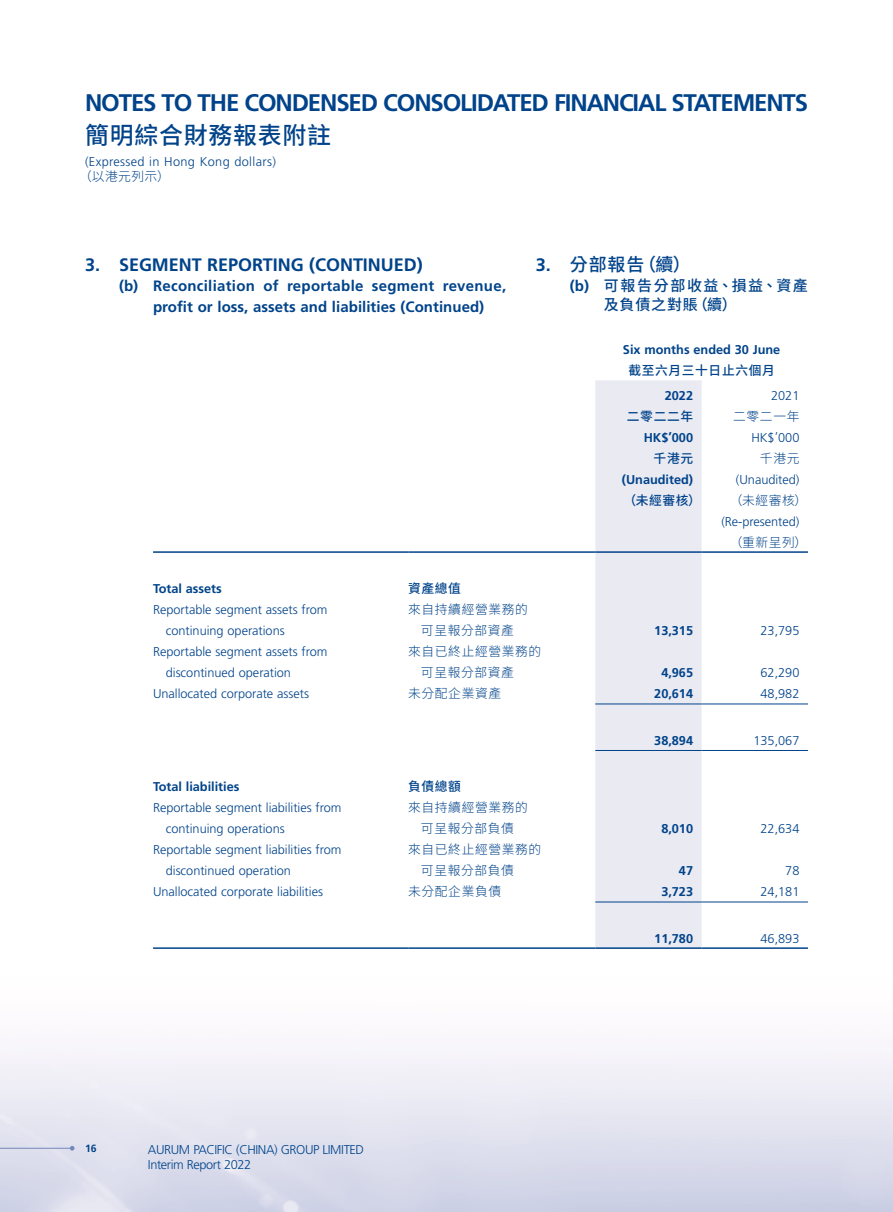
<style>
.page{position:relative;width:893px;height:1212px;background:#fff}
.page>*{position:absolute;margin:0;border:0;box-sizing:border-box;transform-origin:0 0}
.t1{font:700 24px "Frutiger LT Std";letter-spacing:-.045em;color:#00438a}
.t2{font:500 24px "Source Han Sans TC";letter-spacing:.03em;color:#00438a}
.t3{font:700 18px "Frutiger LT Std";color:#00438a}
.t4{font:500 18px "Source Han Sans TC";color:#00438a}
.t5{font:700 15px/21px "Frutiger LT Std";letter-spacing:.005em;color:#00438a}
.t6{font:500 15px/19.5px "Source Han Sans TC";letter-spacing:.11em;color:#00438a}
.t7{font:300 12.75px/21px "Frutiger LT Std";color:#00438a}
.t8{font:700 12.75px "Frutiger LT Std";color:#00438a}
.t9{font:300 12.75px/21px "Source Han Sans TC";letter-spacing:.05em;color:#00438a;text-align:center}
.t10{font:300 12.75px/15px "Frutiger LT Std";letter-spacing:-.03em;color:#00438a}
.t11{font:500 12.75px "Source Han Sans TC";letter-spacing:.05em;color:#00438a}
.t12{font:300 12.75px "Frutiger LT Std";letter-spacing:.03em;color:#00438a}
.t13{font:700 10.5px "Frutiger LT Std";color:#00438a}
.s1{font-family:"Frutiger LT Std";font-weight:700}
</style>
<div class="page">
<svg style="left:70px;top:1146px;width:5px;height:4px"></svg>
<hr style="left:0;top:1148px;width:73px;height:1px;background:#7488b9">
<div style="left:595px;top:380px;width:107px;height:567px;background:#eaeaf3"></div>
<hr style="left:153px;top:551px;width:255px;height:2px;background:#00438a">
<hr style="left:408px;top:551px;width:187px;height:2px;background:#00438a">
<hr style="left:595px;top:551px;width:107px;height:2px;background:#00438a">
<hr style="left:702px;top:551px;width:106px;height:2px;background:#00438a">
<hr style="left:595px;top:703px;width:107px;height:1px;background:#00438a">
<hr style="left:702px;top:703px;width:106px;height:1px;background:#00438a">
<hr style="left:595px;top:750px;width:107px;height:1px;background:#00438a">
<hr style="left:702px;top:750px;width:106px;height:1px;background:#00438a">
<hr style="left:595px;top:901px;width:107px;height:1px;background:#00438a">
<hr style="left:702px;top:901px;width:106px;height:1px;background:#00438a">
<hr style="left:153px;top:947px;width:255px;height:2px;background:#00438a">
<hr style="left:408px;top:947px;width:187px;height:2px;background:#00438a">
<hr style="left:595px;top:947px;width:107px;height:2px;background:#00438a">
<hr style="left:702px;top:947px;width:106px;height:2px;background:#00438a">
<h1 class="t1" style="left:85px;top:89px;width:725px">NOTES TO THE CONDENSED CONSOLIDATED FINANCIAL STATEMENTS</h1>
<h1 class="t2" style="left:85px;top:121px;width:248px">簡明綜合財務報表附註</h1>
<p class="t12" style="left:85px;top:154px;width:192px">(Expressed in Hong Kong dollars)</p>
<p class="t9" style="left:79px;top:166px;width:92px">（以港元列示）</p>
<h2 class="t3" style="left:85px;top:254px;width:339px">3. SEGMENT REPORTING (CONTINUED)</h2>
<p class="t5" style="left:153px;top:275px;width:355px;text-indent:-34px">(b) Reconciliation of reportable segment revenue, profit or loss, assets and liabilities (Continued)</p>
<h2 class="t4" style="left:536px;top:254px;width:157px"><span class="s1">3.</span> 分部報告（續）</h2>
<p class="t6" style="left:604px;top:276px;width:206px;text-indent:-34px"><span class="s1">(b)</span> 可報告分部收益、損益、資產及負債之對賬（續）</p>
<p class="t8" style="left:623px;top:342px;width:159px">Six months ended 30 June</p>
<p class="t11" style="left:628px;top:363px;width:148px">截至六月三十日止六個月</p>
<p class="t8" style="left:665px;top:388px;width:30px">2022</p>
<p class="t7" style="left:771px;top:385px;width:30px">2021</p>
<p class="t11" style="left:627px;top:409px;width:68px">二零二二年</p>
<p class="t9" style="left:733px;top:406px;width:68px">二零二一年</p>
<p class="t8" style="left:644px;top:430px;width:51px">HK$’000</p>
<p class="t7" style="left:751px;top:427px;width:50px">HK$’000</p>
<p class="t11" style="left:654px;top:451px;width:41px">千港元</p>
<p class="t9" style="left:760px;top:448px;width:41px">千港元</p>
<p class="t8" style="left:622px;top:472px;width:73px">(Unaudited)</p>
<p class="t7" style="left:736px;top:469px;width:65px">(Unaudited)</p>
<p class="t11" style="left:624px;top:493px;width:79px">（未經審核）</p>
<p class="t9" style="left:730px;top:490px;width:79px">（未經審核）</p>
<p class="t7" style="left:721px;top:511px;width:80px">(Re-presented)</p>
<p class="t9" style="left:730px;top:532px;width:79px">（重新呈列）</p>
<p class="t8" style="left:153px;top:581px;width:70px">Total assets</p>
<p class="t11" style="left:408px;top:581px;width:54px">資產總值</p>
<p class="t7" style="left:166px;top:599px;width:163px;text-indent:-13px">Reportable segment assets from continuing operations</p>
<p class="t9" style="left:408px;top:599px;width:121px">來自持續經營業務的可呈報分部資產</p>
<p class="t8" style="left:654px;top:623px;width:40px">13,315</p>
<p class="t7" style="left:761px;top:620px;width:40px">23,795</p>
<p class="t7" style="left:166px;top:641px;width:163px;text-indent:-13px">Reportable segment assets from discontinued operation</p>
<p class="t9" style="left:421px;top:641px;width:122px;text-align:left;text-indent:-13px">來自已終止經營業務的可呈報分部資產</p>
<p class="t8" style="left:661px;top:665px;width:33px">4,965</p>
<p class="t7" style="left:761px;top:662px;width:40px">62,290</p>
<p class="t7" style="left:153px;top:683px;width:157px">Unallocated corporate assets</p>
<p class="t9" style="left:408px;top:683px;width:94px">未分配企業資產</p>
<p class="t8" style="left:654px;top:686px;width:40px">20,614</p>
<p class="t7" style="left:761px;top:683px;width:40px">48,982</p>
<p class="t8" style="left:654px;top:733px;width:40px">38,894</p>
<p class="t7" style="left:753px;top:730px;width:47px">135,067</p>
<p class="t8" style="left:153px;top:779px;width:88px">Total liabilities</p>
<p class="t11" style="left:408px;top:779px;width:54px">負債總額</p>
<p class="t7" style="left:166px;top:797px;width:177px;text-indent:-13px">Reportable segment liabilities from continuing operations</p>
<p class="t9" style="left:408px;top:797px;width:121px">來自持續經營業務的可呈報分部負債</p>
<p class="t8" style="left:661px;top:821px;width:33px">8,010</p>
<p class="t7" style="left:761px;top:818px;width:40px">22,634</p>
<p class="t7" style="left:166px;top:839px;width:177px;text-indent:-13px">Reportable segment liabilities from discontinued operation</p>
<p class="t9" style="left:421px;top:839px;width:122px;text-align:left;text-indent:-13px">來自已終止經營業務的可呈報分部負債</p>
<p class="t8" style="left:679px;top:863px;width:16px">47</p>
<p class="t7" style="left:785px;top:860px;width:16px">78</p>
<p class="t7" style="left:153px;top:881px;width:171px">Unallocated corporate liabilities</p>
<p class="t9" style="left:408px;top:881px;width:94px">未分配企業負債</p>
<p class="t8" style="left:661px;top:884px;width:33px">3,723</p>
<p class="t7" style="left:761px;top:881px;width:40px">24,181</p>
<p class="t8" style="left:654px;top:931px;width:40px">11,780</p>
<p class="t7" style="left:761px;top:928px;width:40px">46,893</p>
<p class="t13" style="left:85px;top:1142px;width:13px">16</p>
<p class="t10" style="left:148px;top:1142px;width:218px">AURUM PACIFIC (CHINA) GROUP LIMITED<br>Interim Report 2022</p>
</div>
